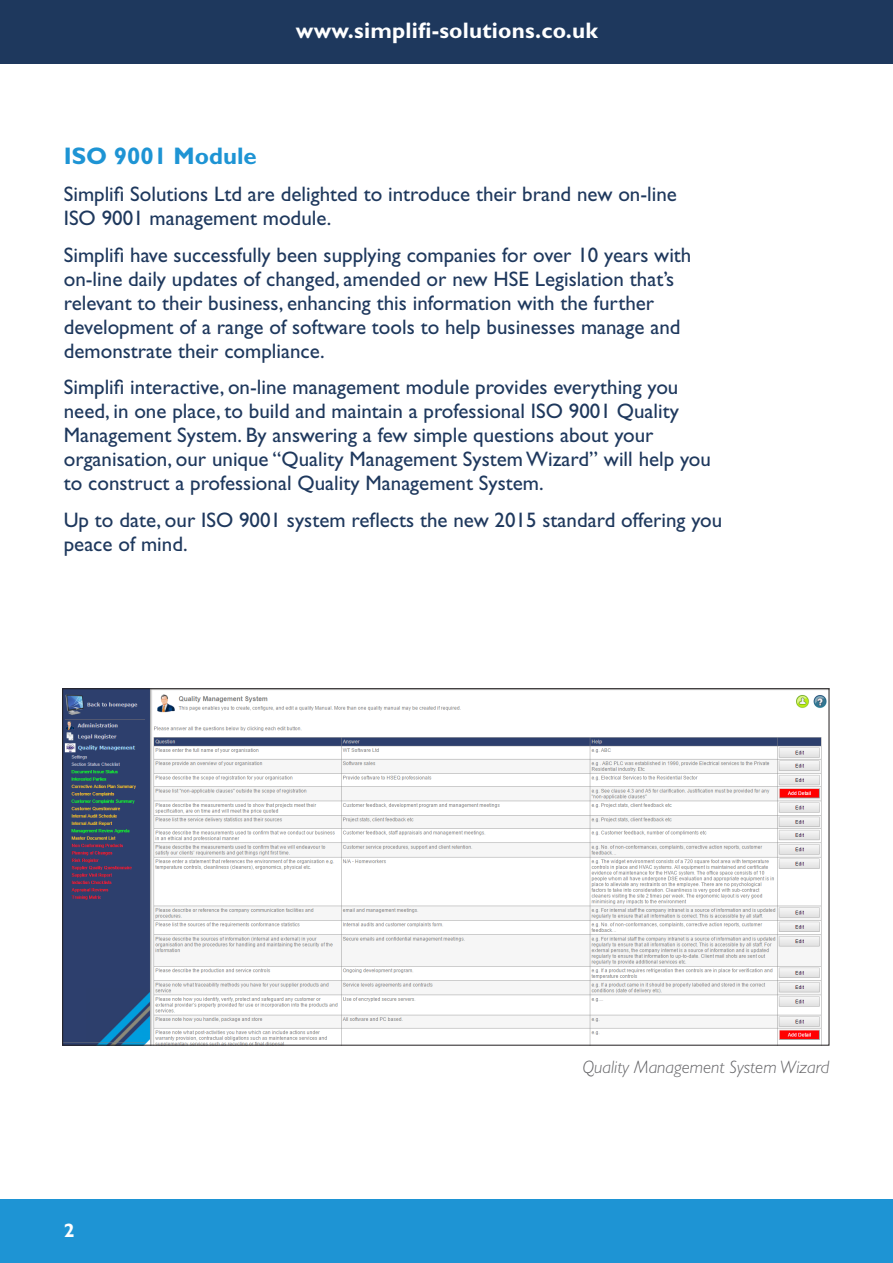
<style>
.page{position:relative;width:893px;height:1263px;background:#fff}
.page>*{position:absolute;margin:0;border:0;box-sizing:border-box;transform-origin:0 0}
.t1{font:700 24px "Gill Sans";color:#1e94d4}
.t2{font:700 22.5px "Gill Sans";letter-spacing:.01em;color:#fff}
.t3{font:21px/24px "Gill Sans";color:#1e385d}
.t4{font:700 19.5px "Gill Sans";color:#fff}
.t5{font:italic 300 18px "Gill Sans";color:#636366}
</style>
<div class="page">
<div style="left:0;top:1199px;width:893px;height:64px;background:#1e94d4"></div>
<div style="left:0;top:0;width:893px;height:64px;background:#1e385d"></div>
<img style="left:64px;top:690px;width:763px;height:353px">
<p class="t2" style="left:296px;top:17px;width:303px">www.simplifi-solutions.co.uk</p>
<p class="t1" style="left:64px;top:142px;width:195px">ISO 9001 Module</p>
<p class="t3" style="left:64px;top:182px;width:615px">Simplifi Solutions Ltd are delighted to introduce their brand new on-line<br>ISO 9001 management module.</p>
<p class="t3" style="left:64px;top:243px;width:629px">Simplifi have successfully been supplying companies for over 10 years with on-line daily updates of changed, amended or new HSE Legislation that’s relevant to their business, enhancing this information with the further development of a range of software tools to help businesses manage and demonstrate their compliance.</p>
<p class="t3" style="left:64px;top:375px;width:649px">Simplifi interactive, on-line management module provides everything you need, in one place, to build and maintain a professional ISO 9001 Quality Management System. By answering a few simple questions about your organisation, our unique “Quality Management System Wizard” will help you to construct a professional Quality Management System.</p>
<p class="t3" style="left:64px;top:508px;width:660px">Up to date, our ISO 9001 system reflects the new 2015 standard offering you peace of mind.</p>
<p class="t4" style="left:64px;top:1219px;width:12px">2</p>
<p class="t5" style="left:582px;top:1057px;width:248px">Quality Management System Wizard</p>
</div>
